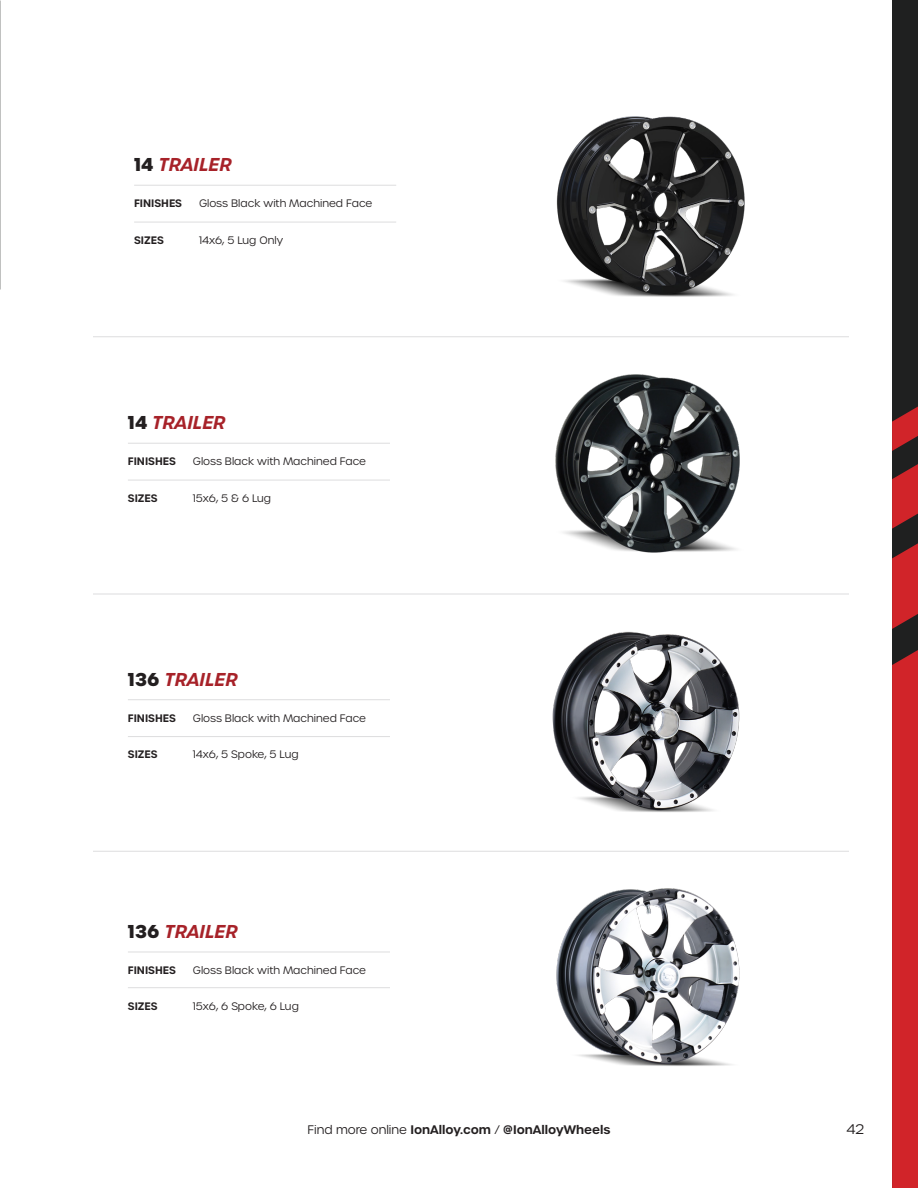
<style>
.page{position:relative;width:918px;height:1188px;background:#fff}
.page>*{position:absolute;margin:0;border:0;box-sizing:border-box;transform-origin:0 0}
.t1{font:italic 600 18px "Urbane";color:#a72229}
.t2{font:300 13.5px "Urbane";color:#231f20}
.t3{font:600 12px "Urbane";color:#231f20}
.t4{font:300 10.5px "Urbane";color:#231f20}
.t5{font:600 10.5px "Urbane";color:#231f20}
.s1{font-weight:700;font-style:normal;color:#231f20}
.s2{font-weight:300}
</style>
<div class="page">
<img style="left:552px;top:631px;width:188px;height:181px">
<img style="left:555px;top:374px;width:185px;height:179px">
<img style="left:556px;top:116px;width:189px;height:181px">
<img style="left:556px;top:888px;width:184px;height:178px">
<img style="left:0;top:0;width:1px;height:289px">
<hr style="left:93px;top:594px;width:756px;height:1px;background:#ddddde">
<hr style="left:93px;top:851px;width:756px;height:1px;background:#ddddde">
<div style="left:892px;top:0;width:26px;height:1188px;background:#1f2020"></div>
<svg style="left:892px;top:543px;width:26px;height:86px"></svg>
<svg style="left:892px;top:464px;width:26px;height:65px"></svg>
<svg style="left:892px;top:407px;width:26px;height:44px"></svg>
<div style="left:892px;top:650px;width:26px;height:538px;background:#d12429"></div>
<hr style="left:93px;top:336px;width:756px;height:1px;background:#ddddde">
<hr style="left:128px;top:480px;width:262px;height:1px;background:#ddddde">
<hr style="left:128px;top:443px;width:262px;height:1px;background:#ddddde">
<hr style="left:134px;top:222px;width:262px;height:1px;background:#ddddde">
<hr style="left:134px;top:185px;width:262px;height:1px;background:#ddddde">
<hr style="left:128px;top:736px;width:262px;height:1px;background:#ddddde">
<hr style="left:128px;top:699px;width:262px;height:1px;background:#ddddde">
<hr style="left:128px;top:987px;width:262px;height:1px;background:#ddddde">
<hr style="left:128px;top:952px;width:262px;height:1px;background:#ddddde">
<h1 class="t1" style="left:134px;top:153px;width:99px"><span class="s1">14</span> TRAILER</h1>
<p class="t5" style="left:134px;top:196px;width:49px">FINISHES</p>
<p class="t4" style="left:199px;top:197px;width:175px">Gloss Black with Machined Face</p>
<p class="t5" style="left:134px;top:233px;width:31px">SIZES</p>
<p class="t4" style="left:199px;top:233px;width:86px">14x6, 5 Lug Only</p>
<h1 class="t1" style="left:128px;top:411px;width:99px"><span class="s1">14</span> TRAILER</h1>
<p class="t5" style="left:128px;top:454px;width:49px">FINISHES</p>
<p class="t4" style="left:193px;top:455px;width:175px">Gloss Black with Machined Face</p>
<p class="t5" style="left:128px;top:491px;width:31px">SIZES</p>
<p class="t4" style="left:193px;top:491px;width:80px">15x6, 5 &amp; 6 Lug</p>
<h1 class="t1" style="left:128px;top:667px;width:111px"><span class="s1">136</span> TRAILER</h1>
<p class="t5" style="left:128px;top:711px;width:49px">FINISHES</p>
<p class="t4" style="left:193px;top:711px;width:175px">Gloss Black with Machined Face</p>
<p class="t5" style="left:128px;top:748px;width:31px">SIZES</p>
<p class="t4" style="left:193px;top:748px;width:107px">14x6, 5 Spoke, 5 Lug</p>
<h1 class="t1" style="left:128px;top:919px;width:111px"><span class="s1">136</span> TRAILER</h1>
<p class="t5" style="left:128px;top:963px;width:49px">FINISHES</p>
<p class="t4" style="left:193px;top:963px;width:175px">Gloss Black with Machined Face</p>
<p class="t5" style="left:128px;top:999px;width:31px">SIZES</p>
<p class="t4" style="left:193px;top:999px;width:108px">15x6, 6 Spoke, 6 Lug</p>
<p class="t3" style="left:308px;top:1122px;width:304px"><span class="s2">Find more online</span> IonAlloy.com <span class="s2">/</span> @IonAlloyWheels</p>
<p class="t2" style="left:847px;top:1120px;width:19px">42</p>
</div>
